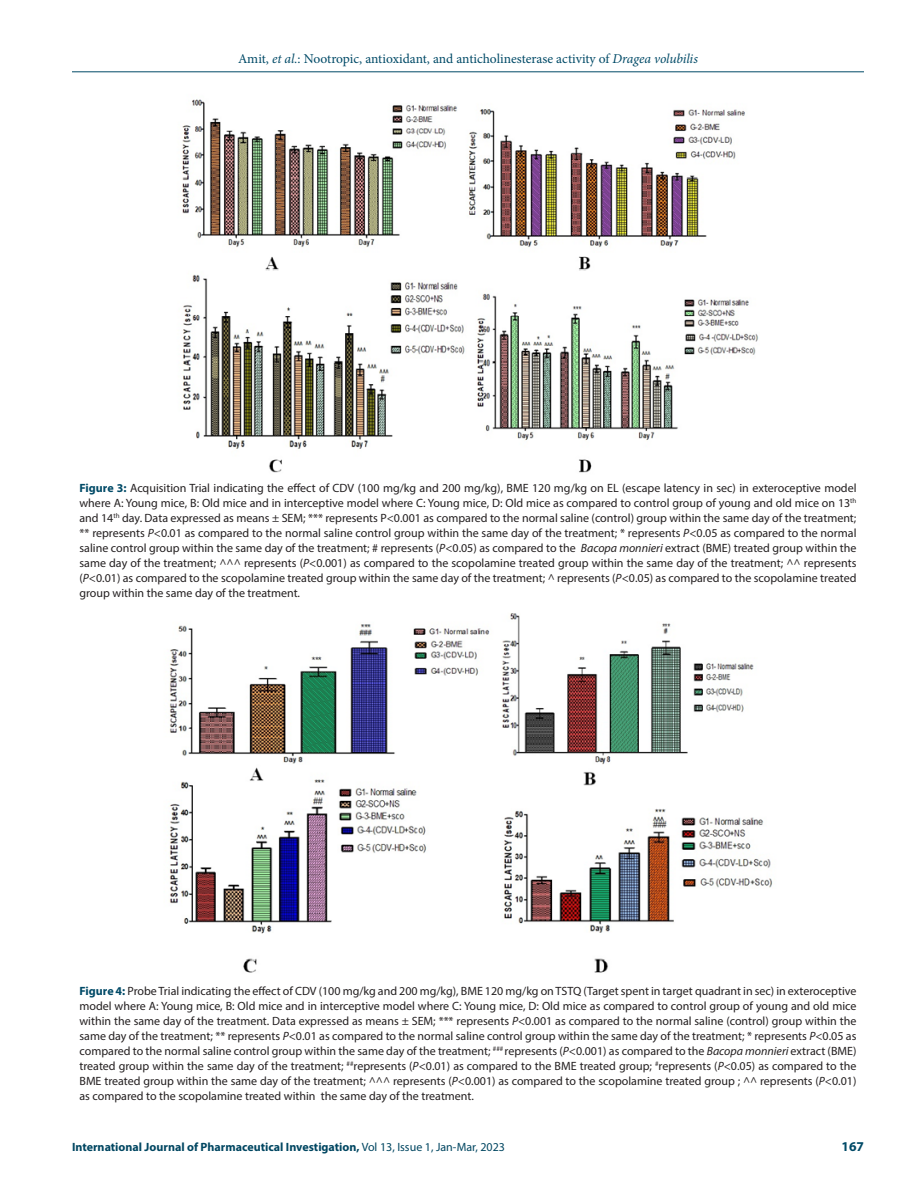
<style>
.page{position:relative;width:918px;height:1188px;background:#fff}
.page>*{position:absolute;margin:0;border:0;box-sizing:border-box;transform-origin:0 0}
.t1{font:13.5px "Minion Pro";letter-spacing:-.005em;color:#004a67}
.t2{font:700 13.5px "Myriad Pro";color:#004a67}
.FIG_Caption{font:12px/15px "Myriad Pro";color:#231f20;text-align:justify}
.t3{font:700 12px "Myriad Pro";color:#004661}
.s1{font-style:italic}
.s2{font-weight:700;color:#004a67}
.s3{font-weight:400}
</style>
<div class="page">
<hr style="left:72px;top:72px;width:792px;height:1px;background:#004a67">
<img style="left:182px;top:99px;width:577px;height:374px">
<img style="left:169px;top:613px;width:604px;height:360px">
<p class="t1" style="left:238px;top:50px;width:461px">Amit, <span class="s1">et al.</span>: Nootropic, antioxidant, and anticholinesterase activity of <span class="s1">Dragea volubilis</span></p>
<p class="FIG_Caption" style="left:80px;top:480px;width:779px"><span class="s2">Figure 3:</span> Acquisition Trial indicating the effect of CDV (100 mg/kg and 200 mg/kg), BME 120 mg/kg on EL (escape latency in sec) in exteroceptive model where A: Young mice, B: Old mice and in interceptive model where C: Young mice, D: Old mice as compared to control group of young and old mice on 13<sup>th </sup>and 14<sup>th</sup> day. Data expressed as means ± SEM; *** represents P&lt;0.001 as compared to the normal saline (control) group within the same day of the treatment; ** represents <span class="s1">P</span>&lt;0.01 as compared to the normal saline control group within the same day of the treatment; * represents <span class="s1">P</span>&lt;0.05 as compared to the normal saline control group within the same day of the treatment; # represents (<span class="s1">P</span>&lt;0.05) as compared to the <span class="s1">Bacopa monnieri</span> extract (BME) treated group within the same day of the treatment; ^^^ represents (<span class="s1">P</span>&lt;0.001) as compared to the scopolamine treated group within the same day of the treatment; ^^ represents (<span class="s1">P</span>&lt;0.01) as compared to the scopolamine treated group within the same day of the treatment; ^ represents (<span class="s1">P</span>&lt;0.05) as compared to the scopolamine treated group within the same day of the treatment.</p>
<p class="FIG_Caption" style="left:80px;top:983px;width:779px"><span class="s2">Figure 4:</span> Probe Trial indicating the effect of CDV (100 mg/kg and 200 mg/kg), BME 120 mg/kg on TSTQ (Target spent in target quadrant in sec) in exteroceptive model where A: Young mice, B: Old mice and in interceptive model where C: Young mice, D: Old mice as compared to control group of young and old mice within the same day of the treatment. Data expressed as means ± SEM; *** represents <span class="s1">P</span>&lt;0.001 as compared to the normal saline (control) group within the same day of the treatment; ** represents <span class="s1">P</span>&lt;0.01 as compared to the normal saline control group within the same day of the treatment; * represents <span class="s1">P</span>&lt;0.05 as compared to the normal saline control group within the same day of the treatment; <sup>###</sup> represents (<span class="s1">P</span>&lt;0.001) as compared to the <span class="s1">Bacopa monnieri</span> extract (BME) treated group within the same day of the treatment; <sup>##</sup>represents (<span class="s1">P</span>&lt;0.01) as compared to the BME treated group; <sup>#</sup>represents (<span class="s1">P</span>&lt;0.05) as compared to the BME treated group within the same day of the treatment; ^^^ represents (<span class="s1">P</span>&lt;0.001) as compared to the scopolamine treated group ; ^^ represents (<span class="s1">P</span>&lt;0.01) as compared to the scopolamine treated within the same day of the treatment.</p>
<p class="t3" style="left:72px;top:1139px;width:435px">International Journal of Pharmaceutical Investigation, <span class="s3">Vol 13, Issue 1, Jan-Mar, 2023</span></p>
<p class="t2" style="left:842px;top:1137px;width:24px">167</p>
</div>
